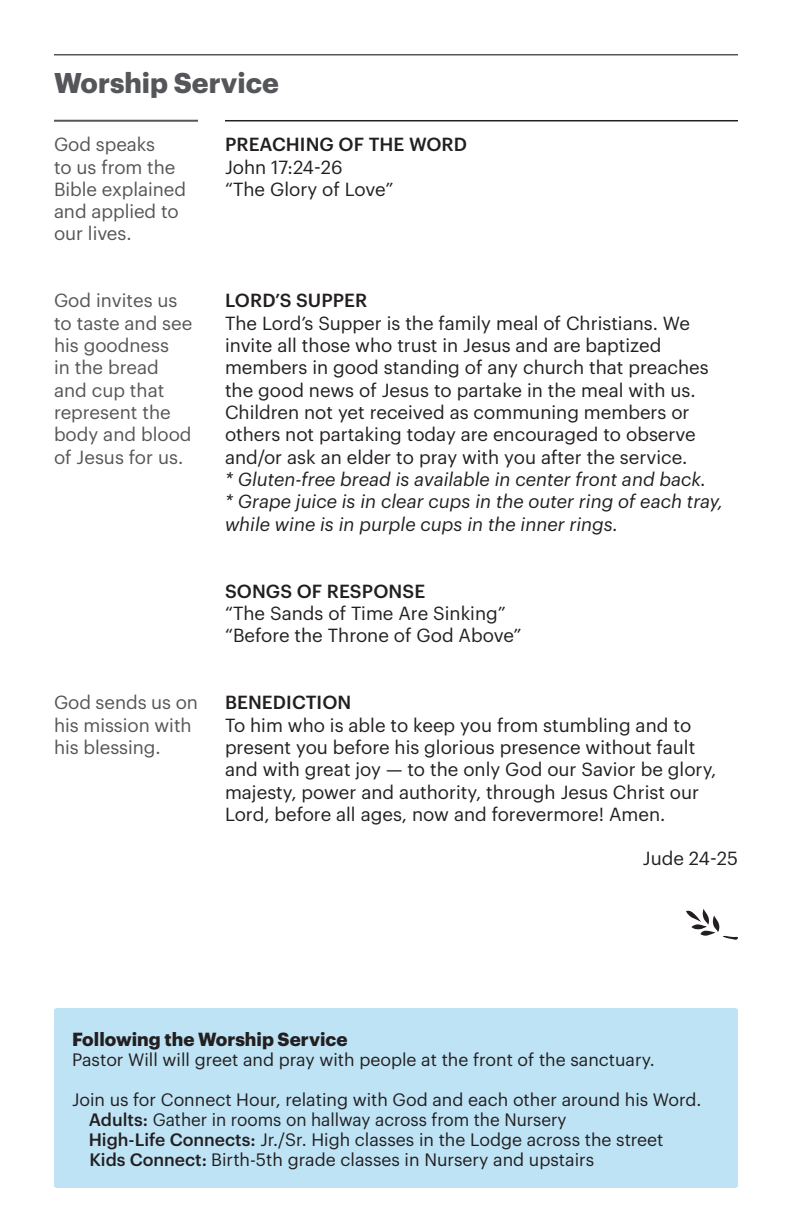
<style>
.page{position:relative;width:792px;height:1224px;background:#fff}
.page>*{position:absolute;margin:0;border:0;box-sizing:border-box;transform-origin:0 0}
.t1{font:52px "Southwood Collateral v 0.1";color:#231f20}
.t2{font:700 28px "Graphik";color:#555659}
.t3{font:18.6px/22.4px "Graphik";color:#231f20}
.t4{font:18.6px/22.4px "Graphik";letter-spacing:-.005em;color:#555659}
.t5{font:italic 18.6px/22.4px "Graphik";color:#231f20}
.t6{font:500 18.6px "Graphik";letter-spacing:.005em;color:#231f20}
.t7{font:700 18.6px "Graphik";color:#231f20}
.t8{font:17.6px "Graphik";color:#231f20}
.s1{font-weight:500}
</style>
<div class="page">
<hr style="left:54px;top:120px;width:144px;height:2px;background:#555659">
<hr style="left:225px;top:120px;width:513px;height:1px;background:#231f20">
<hr style="left:54px;top:54px;width:684px;height:2px;background:#555659">
<div style="left:54px;top:1008px;width:684px;height:180px;background:#bee3f5;border-radius:3px"></div>
<p class="t2" style="left:54px;top:61px;width:226px">Worship Service</p>
<p class="t6" style="left:225px;top:130px;width:244px">PREACHING OF THE WORD</p>
<p class="t3" style="left:225px;top:154px;width:119px">John 17:24-26</p>
<p class="t3" style="left:225px;top:176px;width:170px">“The Glory of Love”</p>
<p class="t4" style="left:54px;top:132px;width:134px">God speaks<br>to us from the<br>Bible explained and applied to our lives.</p>
<p class="t4" style="left:54px;top:288px;width:140px">God invites us to taste and see his goodness<br>in the bread and cup that represent the body and blood of Jesus for us.</p>
<p class="t4" style="left:54px;top:690px;width:145px">God sends us on his mission with his blessing.</p>
<p class="t6" style="left:225px;top:287px;width:144px">LORD’S SUPPER</p>
<p class="t3" style="left:225px;top:310px;width:485px">The Lord’s Supper is the family meal of Christians. We invite all those who trust in Jesus and are baptized members in good standing of any church that preaches the good news of Jesus to partake in the meal with us.<br>Children not yet received as communing members or others not partaking today are encouraged to observe and/or ask an elder to pray with you after the service.</p>
<p class="t5" style="left:225px;top:467px;width:483px">* Gluten-free bread is available in center front and back.</p>
<p class="t5" style="left:225px;top:489px;width:500px">* Grape juice is in clear cups in the outer ring of each tray, while wine is in purple cups in the inner rings.</p>
<p class="t6" style="left:225px;top:577px;width:202px">SONGS OF RESPONSE</p>
<p class="t3" style="left:225px;top:600px;width:282px">“The Sands of Time Are Sinking”</p>
<p class="t3" style="left:225px;top:623px;width:298px">“Before the Throne of God Above”</p>
<p class="t6" style="left:225px;top:688px;width:128px">BENEDICTION</p>
<p class="t3" style="left:225px;top:712px;width:493px">To him who is able to keep you from stumbling and to present you before his glorious presence without fault and with great joy — to the only God our Savior be glory, majesty, power and authority, through Jesus Christ our Lord, before all ages, now and forevermore! Amen.</p>
<p class="t3" style="left:643px;top:846px;width:97px">Jude 24-25</p>
<p class="t1" style="left:686px;top:902px;width:53px">A</p>
<p class="t7" style="left:72px;top:1025px;width:277px">Following the Worship Service</p>
<p class="t8" style="left:72px;top:1047px;width:584px">Pastor Will will greet and pray with people at the front of the sanctuary.</p>
<p class="t8" style="left:72px;top:1087px;width:631px">Join us for Connect Hour, relating with God and each other around his Word.</p>
<p class="t8" style="left:89px;top:1107px;width:479px"><span class="s1">Adults:</span> Gather in rooms on hallway across from the Nursery</p>
<p class="t8" style="left:89px;top:1127px;width:576px"><span class="s1">High-Life Connects:</span> Jr./Sr. High classes in the Lodge across the street</p>
<p class="t8" style="left:89px;top:1147px;width:506px"><span class="s1">Kids Connect:</span> Birth-5th grade classes in Nursery and upstairs</p>
</div>
